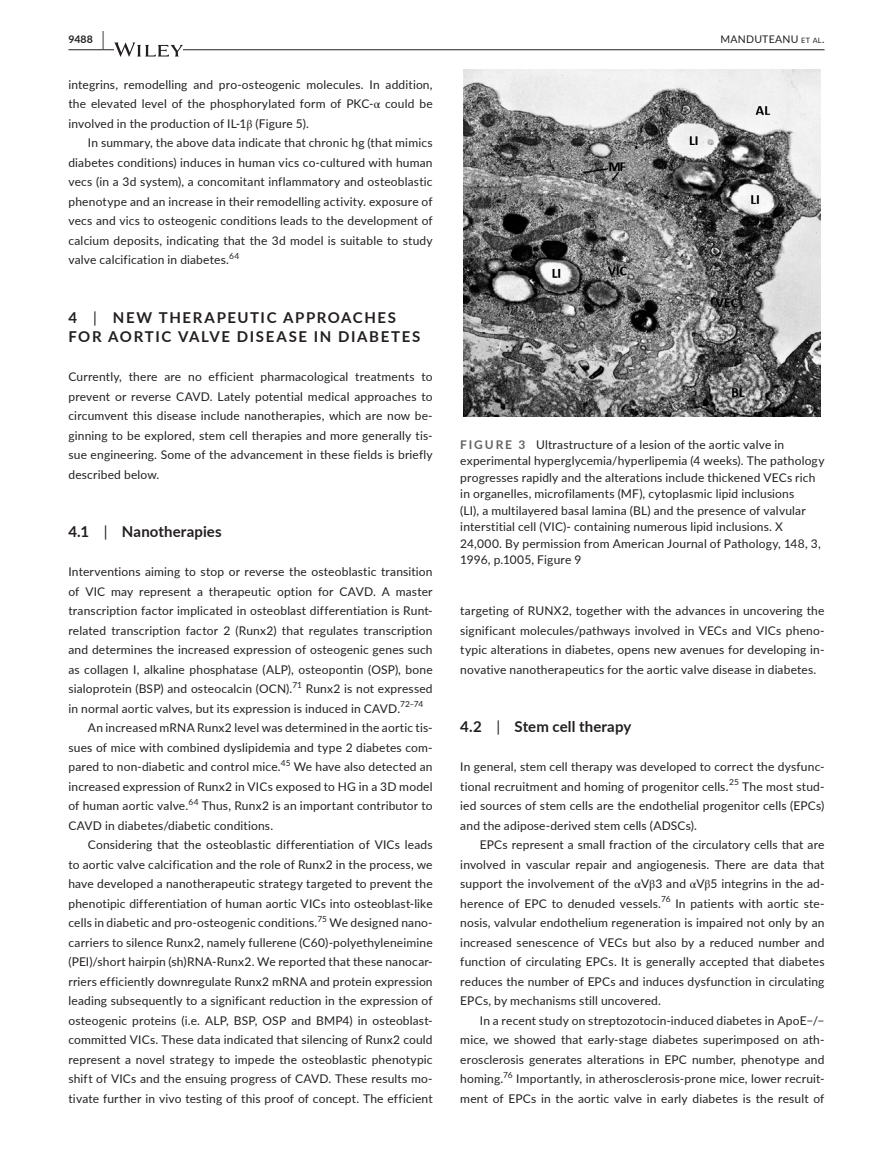
<style>
.page{position:relative;width:893px;height:1174px;background:#fff}
.page>*{position:absolute;margin:0;border:0;box-sizing:border-box;transform-origin:0 0}
.t1{font:700 15px/19.5px "Lato";letter-spacing:.1em;color:#231f20}
.t2{font:700 15px "Lato";letter-spacing:.01em;color:#231f20}
.t3{font:12px/19.5px "Lato";letter-spacing:.015em;color:#231f20;text-align:justify}
.t4{font:10.5px "Lato";letter-spacing:.02em;color:#231f20}
.t5{font:700 10.5px "Lato";color:#231f20}
.t6{font:8.4px "Lato";letter-spacing:-.005em;color:#231f20}
.s1{font-size:19.5px}
.s2{font-size:7.35px}
.s3{font-family:"STIX"}
.s4{font-weight:400}
.s5{font-weight:700;color:#636366}
</style>
<div class="page">
<hr style="left:68px;top:49px;width:756px;height:1px;background:#231f20">
<svg style="left:114px;top:42px;width:69px;height:15px"></svg>
<img style="left:464px;top:69px;width:357px;height:347px">
<p class="t5" style="left:68px;top:31px;width:37px">9488 <span class="s1">|</span></p>
<p class="t4" style="left:721px;top:31px;width:105px">MANDUTEANU <span class="s2">et al</span>.</p>
<p class="t3" style="left:68px;top:74px;width:366px">integrins, remodelling and pro-osteogenic molecules. In addition, the elevated level of the phosphorylated form of PKC-<span class="s3">α</span> could be involved in the production of IL-1<span class="s3">β</span> (Figure 5).</p>
<p class="t3" style="left:68px;top:132px;width:366px;text-indent:20px">In summary, the above data indicate that chronic hg (that mimics diabetes conditions) induces in human vics co-cultured with human vecs (in a 3d system), a concomitant inflammatory and osteoblastic phenotype and an increase in their remodelling activity. exposure of vecs and vics to osteogenic conditions leads to the development of calcium deposits, indicating that the 3d model is suitable to study valve calcification in diabetes.</p>
<p class="t6" style="left:229px;top:250px;width:12px">64</p>
<p class="t1" style="left:68px;top:307px;width:353px">4 <span class="s4">|</span> NEW THERAPEUTIC APPROACHES<br>FOR AORTIC VALVE DISEASE IN DIABETES</p>
<p class="t3" style="left:68px;top:366px;width:366px">Currently, there are no efficient pharmacological treatments to prevent or reverse CAVD. Lately potential medical approaches to circumvent this disease include nanotherapies, which are now be&shy;ginning to be explored, stem cell therapies and more generally tis&shy;sue engineering. Some of the advancement in these fields is briefly described below.</p>
<p class="t2" style="left:68px;top:521px;width:155px">4.1 <span class="s4">|</span> Nanotherapies</p>
<p class="t3" style="left:68px;top:561px;width:366px">Interventions aiming to stop or reverse the osteoblastic transition of VIC may represent a therapeutic option for CAVD. A master transcription factor implicated in osteoblast differentiation is Runt&shy;related transcription factor 2 (Runx2) that regulates transcription and determines the increased expression of osteogenic genes such as collagen I, alkaline phosphatase (ALP), osteopontin (OSP), bone sialoprotein (BSP) and osteocalcin (OCN).</p>
<p class="t6" style="left:292px;top:679px;width:11px">71</p>
<p class="t3" style="left:68px;top:678px;width:366px;text-indent:237px">Runx2 is not expressed in normal aortic valves, but its expression is induced in CAVD.</p>
<p class="t6" style="left:400px;top:698px;width:25px">72–74</p>
<p class="t3" style="left:68px;top:717px;width:366px;text-indent:20px">An increased mRNA Runx2 level was determined in the aortic tis&shy;sues of mice with combined dyslipidemia and type 2 diabetes com&shy;pared to non-diabetic and control mice.</p>
<p class="t6" style="left:281px;top:757px;width:11px">45</p>
<p class="t3" style="left:68px;top:756px;width:366px;text-indent:225px">We have also detected an increased expression of Runx2 in VICs exposed to HG in a 3D model of human aortic valve.<sup>64</sup> Thus, Runx2 is an important contributor to CAVD in diabetes/diabetic conditions.</p>
<p class="t3" style="left:68px;top:834px;width:366px;text-indent:20px">Considering that the osteoblastic differentiation of VICs leads to aortic valve calcification and the role of Runx2 in the process, we have developed a nanotherapeutic strategy targeted to prevent the phenotipic differentiation of human aortic VICs into osteoblast-like cells in diabetic and pro-osteogenic conditions.</p>
<p class="t6" style="left:317px;top:913px;width:11px">75</p>
<p class="t3" style="left:68px;top:912px;width:366px;text-indent:261px">We designed nano&shy;carriers to silence Runx2, namely fullerene (C60)-polyethyleneimine (PEI)/short hairpin (sh)RNA-Runx2. We reported that these nanocar&shy;rriers efficiently downregulate Runx2 mRNA and protein expression leading subsequently to a significant reduction in the expression of osteogenic proteins (i.e. ALP, BSP, OSP and BMP4) in osteoblast&shy;committed VICs. These data indicated that silencing of Runx2 could represent a novel strategy to impede the osteoblastic phenotypic shift of VICs and the ensuing progress of CAVD. These results mo&shy;tivate further in vivo testing of this proof of concept. The efficient</p>
<p class="t3" style="left:460px;top:435px;width:366px;line-height:16.5px;text-align:left"><span class="s5">FIGURE 3</span> Ultrastructure of a lesion of the aortic valve in experimental hyperglycemia/hyperlipemia (4 weeks). The pathology progresses rapidly and the alterations include thickened VECs rich in organelles, microfilaments (MF), cytoplasmic lipid inclusions<br>(LI), a multilayered basal lamina (BL) and the presence of valvular interstitial cell (VIC)- containing numerous lipid inclusions. X 24,000. By permission from American Journal of Pathology, 148, 3, 1996, p.1005, Figure 9</p>
<p class="t3" style="left:460px;top:600px;width:366px">targeting of RUNX2, together with the advances in uncovering the significant molecules/pathways involved in VECs and VICs pheno&shy;typic alterations in diabetes, opens new avenues for developing in&shy;novative nanotherapeutics for the aortic valve disease in diabetes.</p>
<p class="t2" style="left:460px;top:716px;width:173px">4.2 <span class="s4">|</span> Stem cell therapy</p>
<p class="t3" style="left:460px;top:756px;width:366px">In general, stem cell therapy was developed to correct the dysfunc&shy;tional recruitment and homing of progenitor cells.</p>
<p class="t6" style="left:729px;top:776px;width:11px">25</p>
<p class="t3" style="left:460px;top:776px;width:366px;text-indent:282px">The most stud&shy;ied sources of stem cells are the endothelial progenitor cells (EPCs) and the adipose-derived stem cells (ADSCs).</p>
<p class="t3" style="left:460px;top:834px;width:366px;text-indent:20px">EPCs represent a small fraction of the circulatory cells that are involved in vascular repair and angiogenesis. There are data that support the involvement of the <span class="s3">α</span>V<span class="s3">β</span>3 and <span class="s3">α</span>V<span class="s3">β</span>5 integrins in the ad&shy;herence of EPC to denuded vessels.</p>
<p class="t6" style="left:661px;top:893px;width:11px">76</p>
<p class="t3" style="left:460px;top:893px;width:366px;text-indent:215px">In patients with aortic ste&shy;nosis, valvular endothelium regeneration is impaired not only by an increased senescence of VECs but also by a reduced number and function of circulating EPCs. It is generally accepted that diabetes reduces the number of EPCs and induces dysfunction in circulating EPCs, by mechanisms still uncovered.</p>
<p class="t3" style="left:460px;top:1010px;width:366px;text-indent:20px">In a recent study on streptozotocin-induced diabetes in ApoE−/− mice, we showed that early-stage diabetes superimposed on ath&shy;erosclerosis generates alterations in EPC number, phenotype and homing.<sup>76</sup> Importantly, in atherosclerosis-prone mice, lower recruit&shy;ment of EPCs in the aortic valve in early diabetes is the result of</p>
</div>
